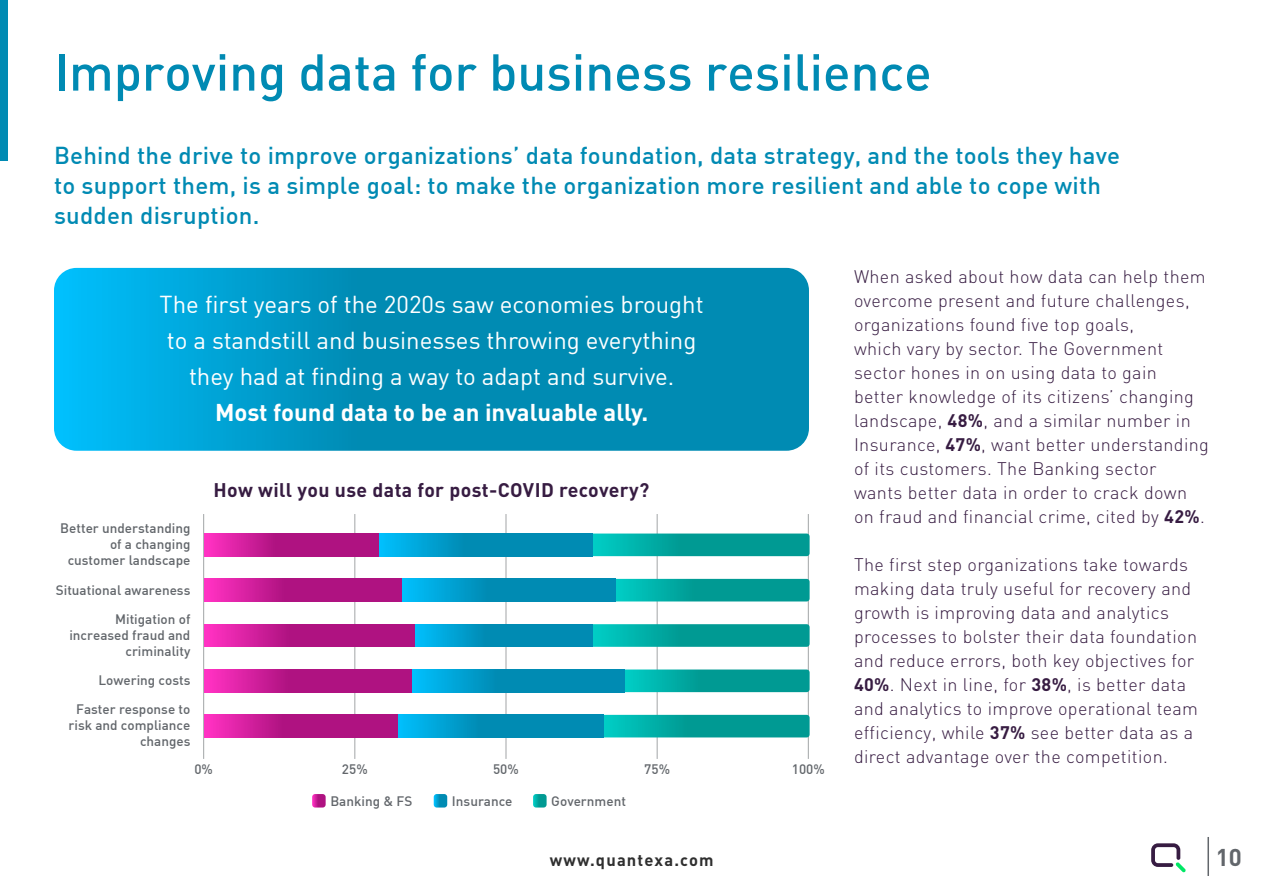
<style>
.page{position:relative;width:1263px;height:893px;background:#fff}
.page>*{position:absolute;margin:0;border:0;box-sizing:border-box;transform-origin:0 0}
.t1{font:500 51px "DIN";color:#008ab3}
.t2{font:500 24px/30px "DIN";letter-spacing:.01em;color:#008ab3}
.t3{font:24px/36px "DIN";color:#fff;text-align:center}
.t4{font:700 24px "DIN";color:#fff}
.t5{font:700 24px "DIN";color:#62666b}
.t6{font:700 19.5px "DIN";letter-spacing:.02em;color:#371c42}
.t7{font:300 18px/24px "DIN";letter-spacing:.02em;color:#371c42}
.t8{font:700 16.5px "DIN";letter-spacing:.07em;color:#2f2f2f}
.t9{font:500 13.5px/16.2px "DIN";color:#62666b;text-align:right}
.s1{font-weight:700}
</style>
<div class="page">
<svg style="left:54px;top:268px;width:755px;height:183px;background:#0196c2"></svg>
<svg style="left:312px;top:794px;width:14px;height:13px"></svg>
<svg style="left:434px;top:794px;width:13px;height:13px"></svg>
<svg style="left:533px;top:794px;width:14px;height:13px"></svg>
<hr style="left:203px;top:514px;width:1px;height:245px;background:#a2a5a7">
<hr style="left:354px;top:514px;width:1px;height:245px;background:#a2a5a7">
<hr style="left:506px;top:514px;width:1px;height:245px;background:#a2a5a7">
<hr style="left:657px;top:514px;width:1px;height:245px;background:#a2a5a7">
<hr style="left:808px;top:514px;width:1px;height:245px;background:#a2a5a7">
<svg style="left:592px;top:533px;width:218px;height:23px;background:#06a69f"></svg>
<svg style="left:379px;top:533px;width:213px;height:23px;background:#0095c2"></svg>
<svg style="left:205px;top:533px;width:174px;height:23px;background:#bf188e"></svg>
<svg style="left:615px;top:579px;width:195px;height:22px;background:#00a49d"></svg>
<svg style="left:402px;top:579px;width:213px;height:22px;background:#0095c2"></svg>
<svg style="left:205px;top:579px;width:197px;height:22px;background:#bf188e"></svg>
<svg style="left:592px;top:624px;width:218px;height:23px;background:#04a69f"></svg>
<svg style="left:414px;top:624px;width:178px;height:23px;background:#0094c1"></svg>
<svg style="left:205px;top:624px;width:209px;height:23px;background:#bf188e"></svg>
<svg style="left:625px;top:669px;width:185px;height:23px;background:#06a79f"></svg>
<svg style="left:412px;top:669px;width:213px;height:23px;background:#0095c2"></svg>
<svg style="left:205px;top:669px;width:207px;height:23px;background:#bf188e"></svg>
<svg style="left:603px;top:715px;width:207px;height:22px;background:#00a49d"></svg>
<svg style="left:397px;top:715px;width:206px;height:22px;background:#0094c1"></svg>
<svg style="left:205px;top:715px;width:192px;height:22px;background:#bf188e"></svg>
<div style="left:0;top:0;width:8px;height:161px;background:#008ab3"></div>
<svg style="left:1151px;top:843px;width:35px;height:29px"></svg>
<hr style="left:1207px;top:837px;width:2px;height:39px;background:#62666b">
<h1 class="t1" style="left:54px;top:40px;width:879px">Improving data for business resilience</h1>
<h2 class="t2" style="left:54px;top:139px;width:1068px">Behind the drive to improve organizations’ data foundation, data strategy, and the tools they have to support them, is a simple goal: to make the organization more resilient and able to cope with sudden disruption.</h2>
<h2 class="t3" style="left:160px;top:286px;width:546px">The first years of the 2020s saw economies brought to a standstill and businesses throwing everything they had at finding a way to adapt and survive.</h2>
<h2 class="t4" style="left:215px;top:396px;width:435px">Most found data to be an invaluable ally.</h2>
<p class="t9" style="left:60px;top:520px;width:132px">Better understanding of a changing customer landscape</p>
<p class="t9" style="left:56px;top:575px;width:136px;line-height:29.1px">Situational awareness<br>Mitigation of</p>
<p class="t9" style="left:69px;top:626px;width:123px">increased fraud and criminality</p>
<p class="t9" style="left:76px;top:665px;width:116px;line-height:29.1px">Lowering costs<br>Faster response to</p>
<p class="t9" style="left:69px;top:717px;width:123px">risk and compliance changes</p>
<p class="t6" style="left:214px;top:477px;width:437px">How will you use data for post-COVID recovery?</p>
<p class="t9" style="left:194px;top:761px;width:20px">0%</p>
<p class="t9" style="left:342px;top:761px;width:27px">25%</p>
<p class="t9" style="left:493px;top:761px;width:27px">50%</p>
<p class="t9" style="left:644px;top:761px;width:27px">75%</p>
<p class="t9" style="left:792px;top:761px;width:34px">100%</p>
<p class="t9" style="left:330px;top:792px;width:84px">Banking &amp; FS</p>
<p class="t9" style="left:452px;top:792px;width:62px">Insurance</p>
<p class="t9" style="left:551px;top:792px;width:76px">Government</p>
<p class="t7" style="left:854px;top:264px;width:356px">When asked about how data can help them overcome present and future challenges, organizations found five top goals,<br>which vary by sector. The Government sector hones in on using data to gain better knowledge of its citizens’ changing landscape, <span class="s1">48%</span>, and a similar number in Insurance, <span class="s1">47%</span>, want better understanding of its customers. The Banking sector wants better data in order to crack down on fraud and financial crime, cited by <span class="s1">42%</span>.</p>
<p class="t7" style="left:854px;top:552px;width:346px">The first step organizations take towards making data truly useful for recovery and growth is improving data and analytics processes to bolster their data foundation and reduce errors, both key objectives for <span class="s1">40%</span>. Next in line, for <span class="s1">38%</span>, is better data and analytics to improve operational team efficiency, while <span class="s1">37%</span> see better data as a direct advantage over the competition.</p>
<p class="t8" style="left:550px;top:850px;width:165px">www.quantexa.com</p>
<h2 class="t5" style="left:1216px;top:842px;width:28px">10</h2>
</div>
